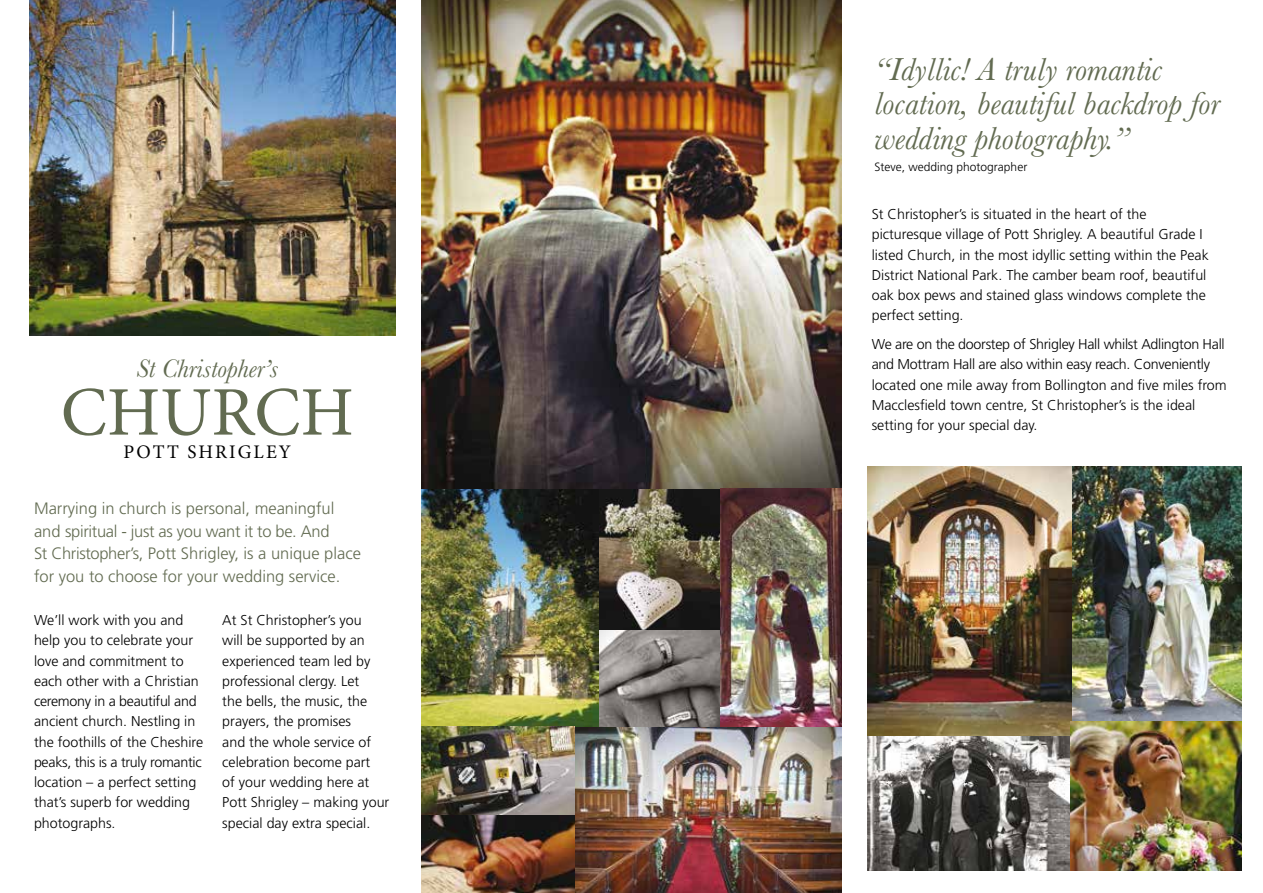
<style>
.page{position:relative;width:1263px;height:893px;background:#fff}
.page>*{position:absolute;margin:0;border:0;box-sizing:border-box;transform-origin:0 0}
.t1{font:69.6px "Minion Pro";color:#626b51}
.t2{font:italic 33px/34.5px "Baskerville";color:#626b51}
.t3{font:italic 26.4px "Baskerville";color:#626b51}
.t4{font:19.2px "Minion Pro";letter-spacing:.11em;color:#000}
.t5{font:300 16.5px/22.5px "Frutiger";color:#626b51}
.t6{font:300 14.25px/20.2px "Frutiger";color:#000}
.t7{font:300 12px "Frutiger";color:#000}
</style>
<div class="page">
<img style="left:29px;top:0;width:366px;height:336px">
<img style="left:421px;top:0;width:421px;height:490px">
<img style="left:598px;top:489px;width:123px;height:141px">
<img style="left:598px;top:630px;width:123px;height:97px">
<img style="left:721px;top:489px;width:120px;height:238px">
<img style="left:421px;top:489px;width:177px;height:238px">
<img style="left:574px;top:727px;width:267px;height:166px">
<img style="left:867px;top:736px;width:203px;height:135px">
<img style="left:867px;top:466px;width:375px;height:270px">
<img style="left:1070px;top:722px;width:172px;height:149px">
<img style="left:421px;top:726px;width:153px;height:89px">
<img style="left:421px;top:815px;width:153px;height:78px">
<h3 class="t3" style="left:136px;top:351px;width:143px">St Christopher’s</h3>
<h1 class="t1" style="left:61px;top:366px;width:295px">CHURCH</h1>
<h3 class="t4" style="left:123px;top:439px;width:169px">POTT SHRIGLEY</h3>
<p class="t5" style="left:34px;top:497px;width:328px">Marrying in church is personal, meaningful and spiritual - just as you want it to be. And<br>St Christopher’s, Pott Shrigley, is a unique place for you to choose for your wedding service.</p>
<p class="t6" style="left:34px;top:610px;width:171px">We’ll work with you and help you to celebrate your love and commitment to each other with a Christian ceremony in a beautiful and ancient church. Nestling in the foothills of the Cheshire peaks, this is a truly romantic location – a perfect setting that’s superb for wedding photographs.</p>
<p class="t6" style="left:222px;top:610px;width:169px">At St Christopher’s you<br>will be supported by an experienced team led by professional clergy. Let<br>the bells, the music, the prayers, the promises<br>and the whole service of celebration become part<br>of your wedding here at<br>Pott Shrigley – making your special day extra special.</p>
<h2 class="t2" style="left:874px;top:52px;width:347px">“Idyllic! A truly romantic location, beautiful backdrop for wedding photography.”</h2>
<p class="t7" style="left:874px;top:160px;width:154px">Steve, wedding photographer</p>
<p class="t6" style="left:872px;top:204px;width:339px">St Christopher’s is situated in the heart of the picturesque village of Pott Shrigley. A beautiful Grade I listed Church, in the most idyllic setting within the Peak District National Park. The camber beam roof, beautiful oak box pews and stained glass windows complete the perfect setting.</p>
<p class="t6" style="left:872px;top:334px;width:356px">We are on the doorstep of Shrigley Hall whilst Adlington Hall and Mottram Hall are also within easy reach. Conveniently located one mile away from Bollington and five miles from Macclesfield town centre, St Christopher’s is the ideal setting for your special day.</p>
</div>
